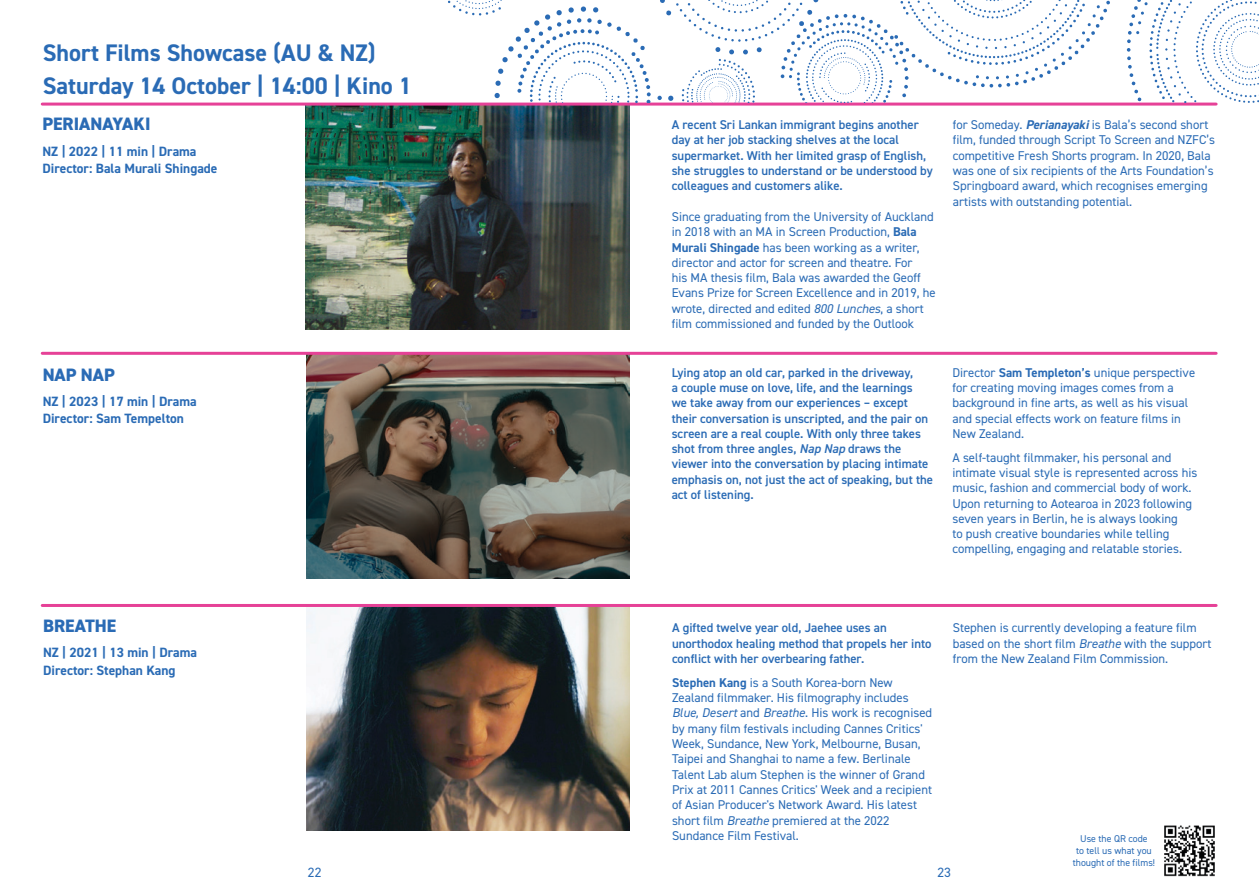
<style>
.page{position:relative;width:1259px;height:893px;background:#fff}
.page>*{position:absolute;margin:0;border:0;box-sizing:border-box;transform-origin:0 0}
.t1{font:700 24px "DIN2014";color:#2a6bb5}
.t2{font:800 18px "DIN2014";color:#2a6bb5}
.t3{font:700 13.5px "DIN2014";color:#2a6bb5}
.t4{font:13.5px "DIN2014";color:#2a6bb5}
.t5{font:12.75px/15.3px "DIN2014";color:#2a6bb5}
.t6{font:600 12.75px/15.3px "DIN2014";color:#2a6bb5}
.t7{font:9.9px/11.9px "DIN2014";color:#2a6bb5;text-align:center}
.s1{font-weight:700}
.s2{font-style:italic}
.s3{font-weight:700;font-style:italic}
</style>
<div class="page">
<img style="left:306px;top:355px;width:323px;height:224px">
<img style="left:306px;top:607px;width:323px;height:224px">
<hr style="left:42px;top:604px;width:1174px;height:3px;background:#e64197">
<hr style="left:42px;top:352px;width:1174px;height:3px;background:#e64197">
<img style="left:306px;top:106px;width:323px;height:223px">
<hr style="left:42px;top:103px;width:1174px;height:3px;background:#e64197">
<svg style="left:448px;top:0;width:203px;height:103px"></svg>
<svg style="left:1126px;top:0;width:133px;height:102px"></svg>
<svg style="left:657px;top:0;width:453px;height:103px"></svg>
<img style="left:1164px;top:825px;width:51px;height:52px">
<p class="t1" style="left:43px;top:37px;width:334px">Short Films Showcase (AU &amp; NZ)</p>
<p class="t1" style="left:43px;top:69px;width:371px">Saturday 14 October | 14:00 | Kino 1</p>
<p class="t2" style="left:42px;top:112px;width:110px">PERIANAYAKI</p>
<p class="t3" style="left:42px;top:142px;width:156px">NZ | 2022 | 11 min | Drama</p>
<p class="t3" style="left:42px;top:159px;width:176px">Director: Bala Murali Shingade</p>
<p class="t2" style="left:43px;top:363px;width:73px">NAP NAP</p>
<p class="t3" style="left:43px;top:393px;width:156px">NZ | 2023 | 17 min | Drama</p>
<p class="t3" style="left:43px;top:410px;width:143px">Director: Sam Tempelton</p>
<p class="t6" style="left:672px;top:117px;width:262px">A recent Sri Lankan immigrant begins another day at her job stacking shelves at the local supermarket. With her limited grasp of English, she struggles to understand or be understood by colleagues and customers alike.</p>
<p class="t5" style="left:672px;top:209px;width:265px">Since graduating from the University of Auckland in 2018 with an MA in Screen Production, <span class="s1">Bala Murali Shingade</span> has been working as a writer, director and actor for screen and theatre. For<br>his MA thesis film, Bala was awarded the Geoff Evans Prize for Screen Excellence and in 2019, he wrote, directed and edited <span class="s2">800 Lunches</span>, a short film commissioned and funded by the Outlook</p>
<p class="t6" style="left:672px;top:364px;width:263px">Lying atop an old car, parked in the driveway,<br>a couple muse on love, life, and the learnings<br>we take away from our experiences – except their conversation is unscripted, and the pair on screen are a real couple. With only three takes shot from three angles, <span class="s2">Nap Nap</span> draws the viewer into the conversation by placing intimate emphasis on, not just the act of speaking, but the act of listening.</p>
<p class="t5" style="left:952px;top:117px;width:264px">for Someday. <span class="s3">Perianayaki</span> is Bala’s second short film, funded through Script To Screen and NZFC’s competitive Fresh Shorts program. In 2020, Bala was one of six recipients of the Arts Foundation’s Springboard award, which recognises emerging artists with outstanding potential.</p>
<p class="t5" style="left:952px;top:364px;width:244px">Director <span class="s1">Sam Templeton’s</span> unique perspective for creating moving images comes from a background in fine arts, as well as his visual and special effects work on feature films in New Zealand.</p>
<p class="t5" style="left:952px;top:449px;width:246px">A self-taught filmmaker, his personal and intimate visual style is represented across his music, fashion and commercial body of work.<br>Upon returning to Aotearoa in 2023 following seven years in Berlin, he is always looking<br>to push creative boundaries while telling compelling, engaging and relatable stories.</p>
<p class="t2" style="left:43px;top:614px;width:75px">BREATHE</p>
<p class="t3" style="left:43px;top:644px;width:156px">NZ | 2021 | 13 min | Drama</p>
<p class="t3" style="left:43px;top:661px;width:134px">Director: Stephan Kang</p>
<p class="t5" style="left:952px;top:620px;width:260px">Stephen is currently developing a feature film based on the short film <span class="s2">Breathe</span> with the support from the New Zealand Film Commission.</p>
<p class="t6" style="left:672px;top:620px;width:261px">A gifted twelve year old, Jaehee uses an unorthodox healing method that propels her into conflict with her overbearing father.</p>
<p class="t5" style="left:672px;top:674px;width:262px"><span class="s1">Stephen Kang</span> is a South Korea-born New Zealand filmmaker. His filmography includes <span class="s2">Blue, Desert</span> and <span class="s2">Breathe</span>. His work is recognised by many film festivals including Cannes Critics' Week, Sundance, New York, Melbourne, Busan, Taipei and Shanghai to name a few. Berlinale Talent Lab alum Stephen is the winner of Grand Prix at 2011 Cannes Critics' Week and a recipient of Asian Producer's Network Award. His latest short film <span class="s2">Breathe</span> premiered at the 2022<br>Sundance Film Festival.</p>
<p class="t7" style="left:1072px;top:832px;width:84px">Use the QR code<br>to tell us what you thought of the films!</p>
<p class="t4" style="left:308px;top:864px;width:15px">22</p>
<p class="t4" style="left:937px;top:864px;width:15px">23</p>
</div>
